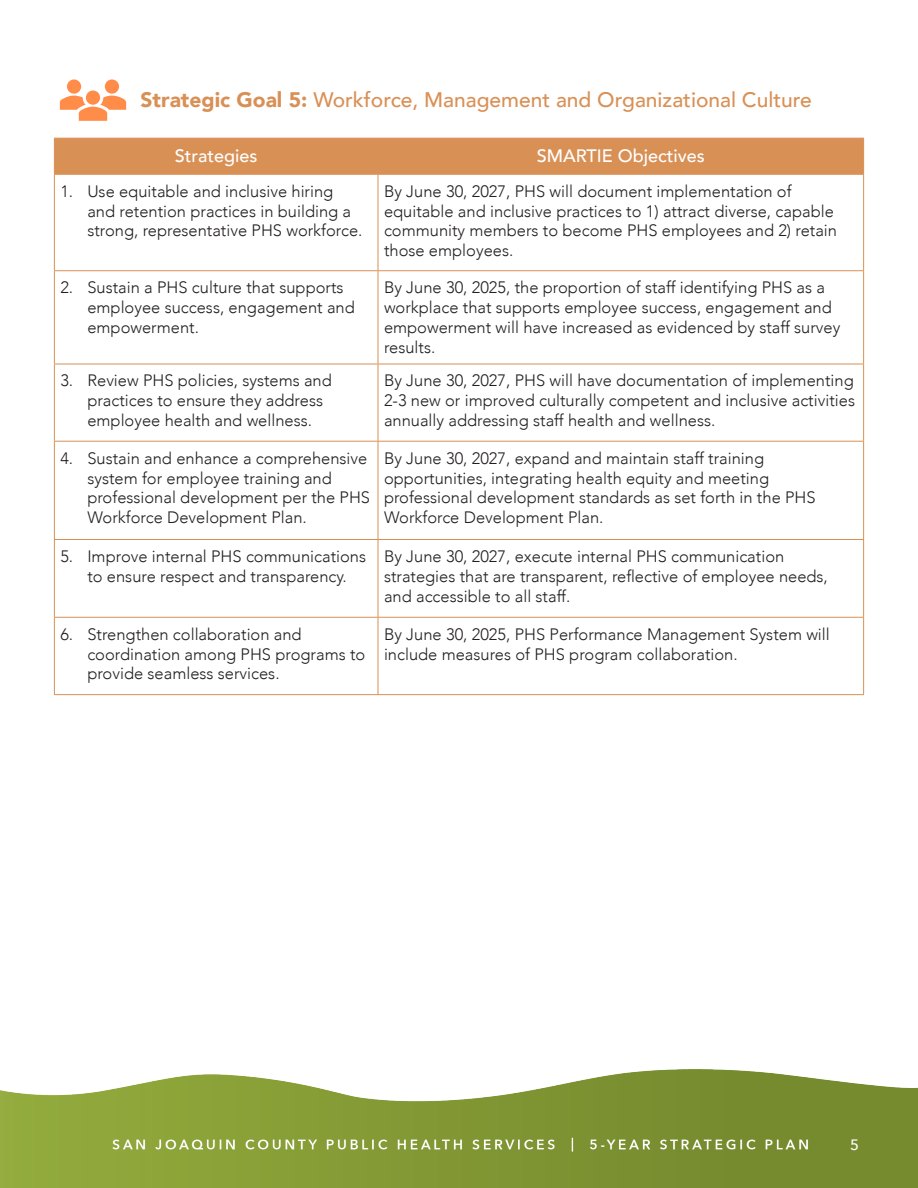
<style>
.page{position:relative;width:918px;height:1188px;background:#fff}
.page>*{position:absolute;margin:0;border:0;box-sizing:border-box;transform-origin:0 0}
.Figure_and_Table_Tit{font:500 21px "Avenir";color:#d99055}
.Body_Text{font:500 18px "Avenir";color:#fff}
.Body_Text-2{font:300 16.5px/19.8px "Avenir";color:#231f20}
.t1{font:500 15px "Avenir Next";color:#fff}
.s1{font-weight:900}
</style>
<div class="page">
<img style="left:0;top:1070px;width:918px;height:118px">
<div style="left:55px;top:139px;width:808px;height:35px;background:#d99055"></div>
<hr style="left:54px;top:138px;width:324px;height:1px;background:#d99055">
<hr style="left:54px;top:139px;width:1px;height:35px;background:#d99055">
<hr style="left:378px;top:138px;width:486px;height:1px;background:#d99055">
<hr style="left:378px;top:139px;width:1px;height:35px;background:#d99055">
<hr style="left:863px;top:139px;width:1px;height:35px;background:#d99055">
<hr style="left:54px;top:174px;width:324px;height:1px;background:#d99055">
<hr style="left:54px;top:175px;width:1px;height:95px;background:#d99055">
<hr style="left:378px;top:174px;width:486px;height:1px;background:#d99055">
<hr style="left:378px;top:175px;width:1px;height:95px;background:#d99055">
<hr style="left:863px;top:175px;width:1px;height:95px;background:#d99055">
<hr style="left:54px;top:270px;width:324px;height:1px;background:#d99055">
<hr style="left:54px;top:271px;width:1px;height:93px;background:#d99055">
<hr style="left:378px;top:270px;width:486px;height:1px;background:#d99055">
<hr style="left:378px;top:271px;width:1px;height:93px;background:#d99055">
<hr style="left:863px;top:271px;width:1px;height:93px;background:#d99055">
<hr style="left:54px;top:364px;width:324px;height:1px;background:#d99055">
<hr style="left:54px;top:364px;width:1px;height:77px;background:#d99055">
<hr style="left:378px;top:364px;width:486px;height:1px;background:#d99055">
<hr style="left:378px;top:364px;width:1px;height:77px;background:#d99055">
<hr style="left:863px;top:364px;width:1px;height:77px;background:#d99055">
<hr style="left:54px;top:441px;width:324px;height:1px;background:#d99055">
<hr style="left:54px;top:442px;width:1px;height:97px;background:#d99055">
<hr style="left:378px;top:441px;width:486px;height:1px;background:#d99055">
<hr style="left:378px;top:442px;width:1px;height:97px;background:#d99055">
<hr style="left:863px;top:442px;width:1px;height:97px;background:#d99055">
<hr style="left:54px;top:539px;width:324px;height:1px;background:#d99055">
<hr style="left:54px;top:540px;width:1px;height:77px;background:#d99055">
<hr style="left:378px;top:539px;width:486px;height:1px;background:#d99055">
<hr style="left:378px;top:540px;width:1px;height:77px;background:#d99055">
<hr style="left:863px;top:540px;width:1px;height:77px;background:#d99055">
<hr style="left:54px;top:617px;width:324px;height:1px;background:#d99055">
<hr style="left:54px;top:618px;width:1px;height:76px;background:#d99055">
<hr style="left:378px;top:617px;width:486px;height:1px;background:#d99055">
<hr style="left:378px;top:618px;width:1px;height:76px;background:#d99055">
<hr style="left:863px;top:618px;width:1px;height:76px;background:#d99055">
<hr style="left:54px;top:694px;width:324px;height:1px;background:#d99055">
<hr style="left:378px;top:694px;width:486px;height:1px;background:#d99055">
<div style="left:67px;top:79px;width:14px;height:15px;background:#ff8c49;border-radius:50%"></div>
<div style="left:105px;top:79px;width:14px;height:15px;background:#ff8c49;border-radius:50%"></div>
<div style="left:86px;top:91px;width:14px;height:14px;background:#ff8c49;border-radius:50%"></div>
<svg style="left:60px;top:96px;width:66px;height:25px"></svg>
<p class="Figure_and_Table_Tit" style="left:141px;top:82px;width:673px"><span class="s1">Strategic Goal 5:</span> Workforce, Management and Organizational Culture</p>
<p class="Body_Text" style="left:175px;top:140px;width:84px">Strategies</p>
<p class="Body_Text" style="left:537px;top:140px;width:169px">SMARTIE Objectives</p>
<p class="Body_Text-2" style="left:87px;top:181px;width:277px;text-indent:-27px">1. Use equitable and inclusive hiring and retention practices in building a strong, representative PHS workforce.</p>
<p class="Body_Text-2" style="left:384px;top:181px;width:455px">By June 30, 2027, PHS will document implementation of equitable and inclusive practices to 1) attract diverse, capable community members to become PHS employees and 2) retain those employees.</p>
<p class="Body_Text-2" style="left:87px;top:278px;width:269px;text-indent:-27px">2. Sustain a PHS culture that supports employee success, engagement and empowerment.</p>
<p class="Body_Text-2" style="left:384px;top:278px;width:458px">By June 30, 2025, the proportion of staff identifying PHS as a workplace that supports employee success, engagement and empowerment will have increased as evidenced by staff survey results.</p>
<p class="Body_Text-2" style="left:87px;top:371px;width:246px;text-indent:-27px">3. Review PHS policies, systems and practices to ensure they address employee health and wellness.</p>
<p class="Body_Text-2" style="left:384px;top:371px;width:473px;text-align:justify">By June 30, 2027, PHS will have documentation of implementing 2-3 new or improved culturally competent and inclusive activities annually addressing staff health and wellness.</p>
<p class="Body_Text-2" style="left:87px;top:448px;width:284px;text-indent:-27px">4. Sustain and enhance a comprehensive system for employee training and professional development per the PHS Workforce Development Plan.</p>
<p class="Body_Text-2" style="left:384px;top:448px;width:433px">By June 30, 2027, expand and maintain staff training opportunities, integrating health equity and meeting professional development standards as set forth in the PHS Workforce Development Plan.</p>
<p class="Body_Text-2" style="left:60px;top:546px;width:307px;text-align:center">5. Improve internal PHS communications to ensure respect and transparency.</p>
<p class="Body_Text-2" style="left:384px;top:546px;width:445px">By June 30, 2027, execute internal PHS communication strategies that are transparent, reflective of employee needs, and accessible to all staff.</p>
<p class="Body_Text-2" style="left:87px;top:624px;width:279px;text-indent:-27px">6. Strengthen collaboration and coordination among PHS programs to provide seamless services.</p>
<p class="Body_Text-2" style="left:384px;top:624px;width:447px">By June 30, 2025, PHS Performance Management System will include measures of PHS program collaboration.</p>
<p class="t1" style="left:850px;top:1132px;width:10px">5</p>
</div>
